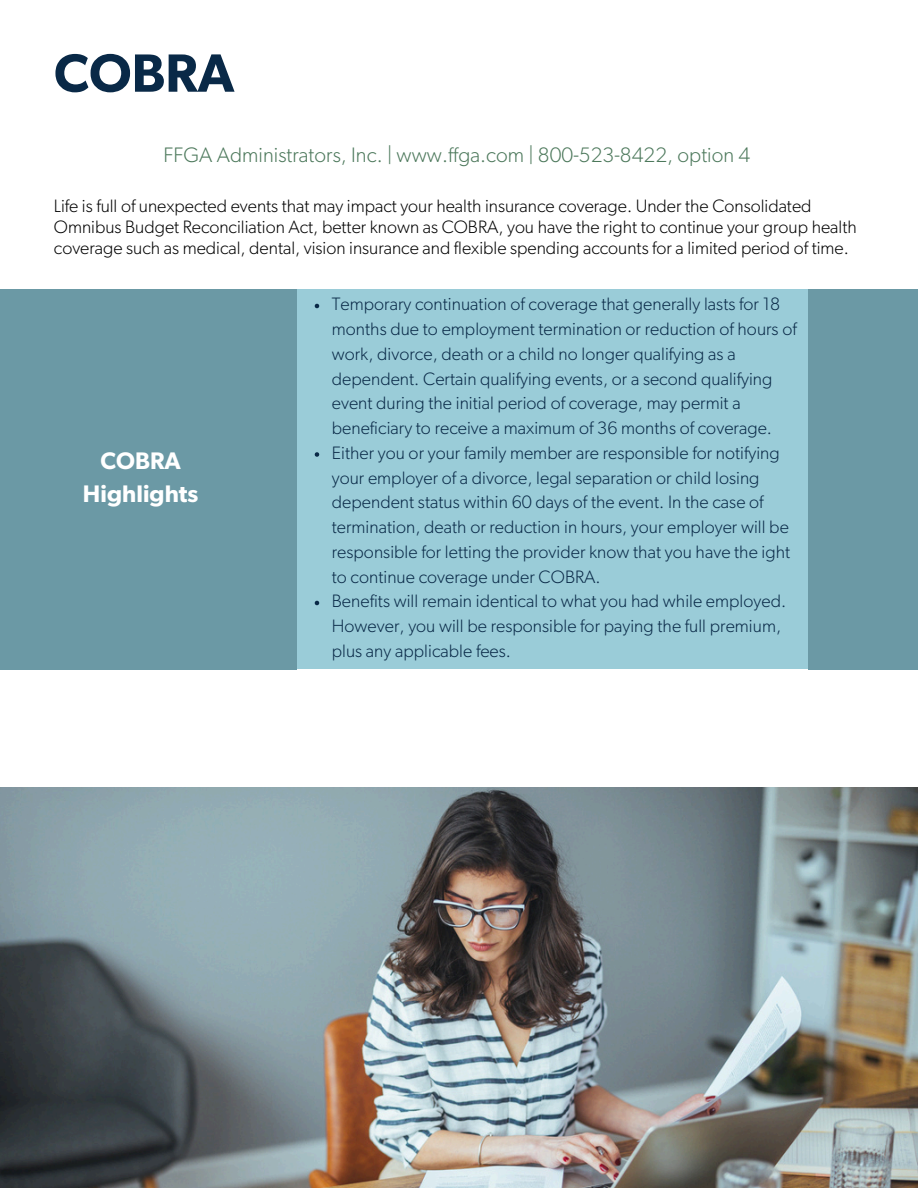
<style>
.page{position:relative;width:918px;height:1188px;background:#fff}
.page>*{position:absolute;margin:0;border:0;box-sizing:border-box;transform-origin:0 0}
.t1{font:600 54px "Gibson";color:#092947}
.t2{font:600 24px/32.7px "Gibson";letter-spacing:.005em;color:#fff;text-align:center}
.t3{font:300 21px "Gibson";letter-spacing:.005em;color:#4c785b}
.t4{font:300 18px/24.8px "Gibson";letter-spacing:.005em;color:#092947}
.t5{font:300 18px/21.3px "Gibson";color:#000}
</style>
<div class="page">
<img style="left:0;top:787px;width:918px;height:401px">
<div style="left:0;top:289px;width:297px;height:380px;background:#6b99a5"></div>
<div style="left:297px;top:289px;width:510px;height:380px;background:#9accd8"></div>
<svg style="left:315px;top:304px;width:4px;height:4px"></svg>
<svg style="left:315px;top:452px;width:4px;height:5px"></svg>
<svg style="left:315px;top:601px;width:4px;height:4px"></svg>
<div style="left:808px;top:289px;width:110px;height:380px;background:#6b99a5"></div>
<h1 class="t1" style="left:54px;top:49px;width:182px">COBRA</h1>
<p class="t3" style="left:163px;top:145px;width:588px">FFGA Administrators, Inc. | www.ffga.com | 800-523-8422, option 4</p>
<p class="t5" style="left:54px;top:196px;width:804px">Life is full of unexpected events that may impact your health insurance coverage. Under the Consolidated<br>Omnibus Budget Reconciliation Act, better known as COBRA, you have the right to continue your group health coverage such as medical, dental, vision insurance and flexible spending accounts for a limited period of time.</p>
<h2 class="t2" style="left:83px;top:446px;width:117px">COBRA<br>Highlights</h2>
<p class="t4" style="left:332px;top:293px;width:466px">Temporary continuation of coverage that generally lasts for 18 months due to employment termination or reduction of hours of work, divorce, death or a child no longer qualifying as a dependent. Certain qualifying events, or a second qualifying event during the initial period of coverage, may permit a beneficiary to receive a maximum of 36 months of coverage.<br>Either you or your family member are responsible for notifying your employer of a divorce, legal separation or child losing dependent status within 60 days of the event. In the case of termination, death or reduction in hours, your employer will be responsible for letting the provider know that you have the ight to continue coverage under COBRA.<br>Benefits will remain identical to what you had while employed.<br>However, you will be responsible for paying the full premium, plus any applicable fees.</p>
</div>
